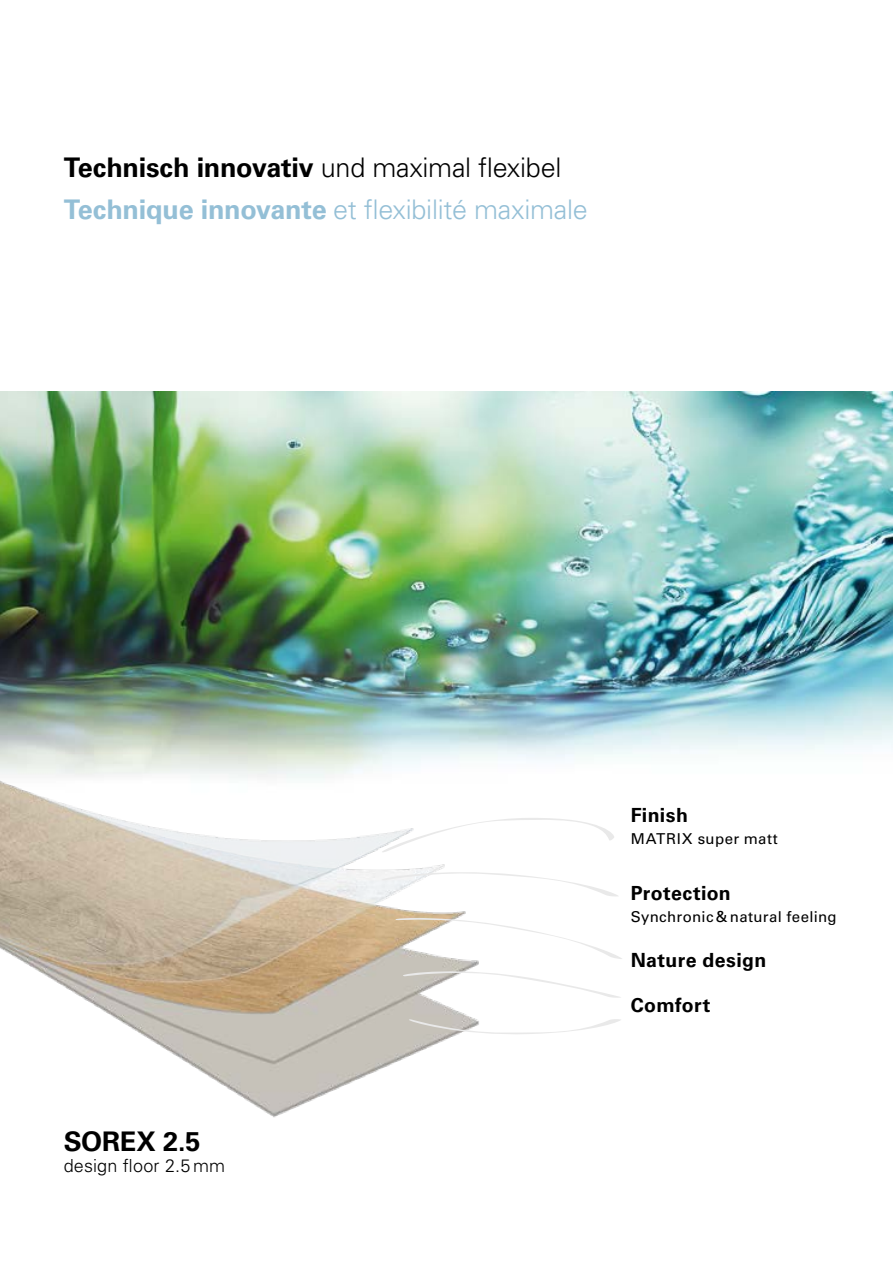
<style>
.page{position:relative;width:893px;height:1263px;background:#fff}
.page>*{position:absolute;margin:0;border:0;box-sizing:border-box;transform-origin:0 0}
.t1{font:700 27px "Univers LT Pro 65";letter-spacing:-.01em;color:#000}
.t2{font:300 27px "Univers LT Pro 45";letter-spacing:-.01em;color:#94bfd6}
.t3{font:700 19.5px "Univers LT Pro 65";letter-spacing:.02em;color:#000}
.t4{font:300 18px "Univers LT Pro 45";letter-spacing:.005em;color:#000}
.t5{font:15px "Univers LT Pro 55 Roman";letter-spacing:.025em;color:#000}
.s1{font-family:"Univers LT Pro 45";font-weight:300}
.s2{font-family:"Univers LT Pro 65";font-weight:700}
</style>
<div class="page">
<img style="left:0;top:391px;width:893px;height:369px">
<img style="left:0;top:690px;width:528px;height:428px">
<svg style="left:380px;top:867px;width:238px;height:30px"></svg>
<svg style="left:401px;top:965px;width:220px;height:33px"></svg>
<svg style="left:394px;top:915px;width:228px;height:44px"></svg>
<svg style="left:407px;top:1019px;width:214px;height:17px"></svg>
<svg style="left:380px;top:817px;width:234px;height:36px"></svg>
<p class="t1" style="left:64px;top:148px;width:499px">Technisch innovativ <span class="s1">und maximal flexibel</span></p>
<p class="t2" style="left:64px;top:192px;width:526px"><span class="s2">Technique innovante</span> et flexibilité maximale</p>
<p class="t1" style="left:64px;top:1122px;width:138px">SOREX 2.5</p>
<p class="t4" style="left:64px;top:1154px;width:163px">design floor 2.5 mm</p>
<p class="t3" style="left:631px;top:801px;width:59px">Finish</p>
<p class="t5" style="left:631px;top:828px;width:149px">MATRIX super matt</p>
<p class="t3" style="left:631px;top:879px;width:102px">Protection</p>
<p class="t5" style="left:631px;top:906px;width:208px">Synchronic&amp;natural feeling</p>
<p class="t3" style="left:631px;top:946px;width:137px">Nature design</p>
<p class="t3" style="left:631px;top:991px;width:81px">Comfort</p>
</div>
